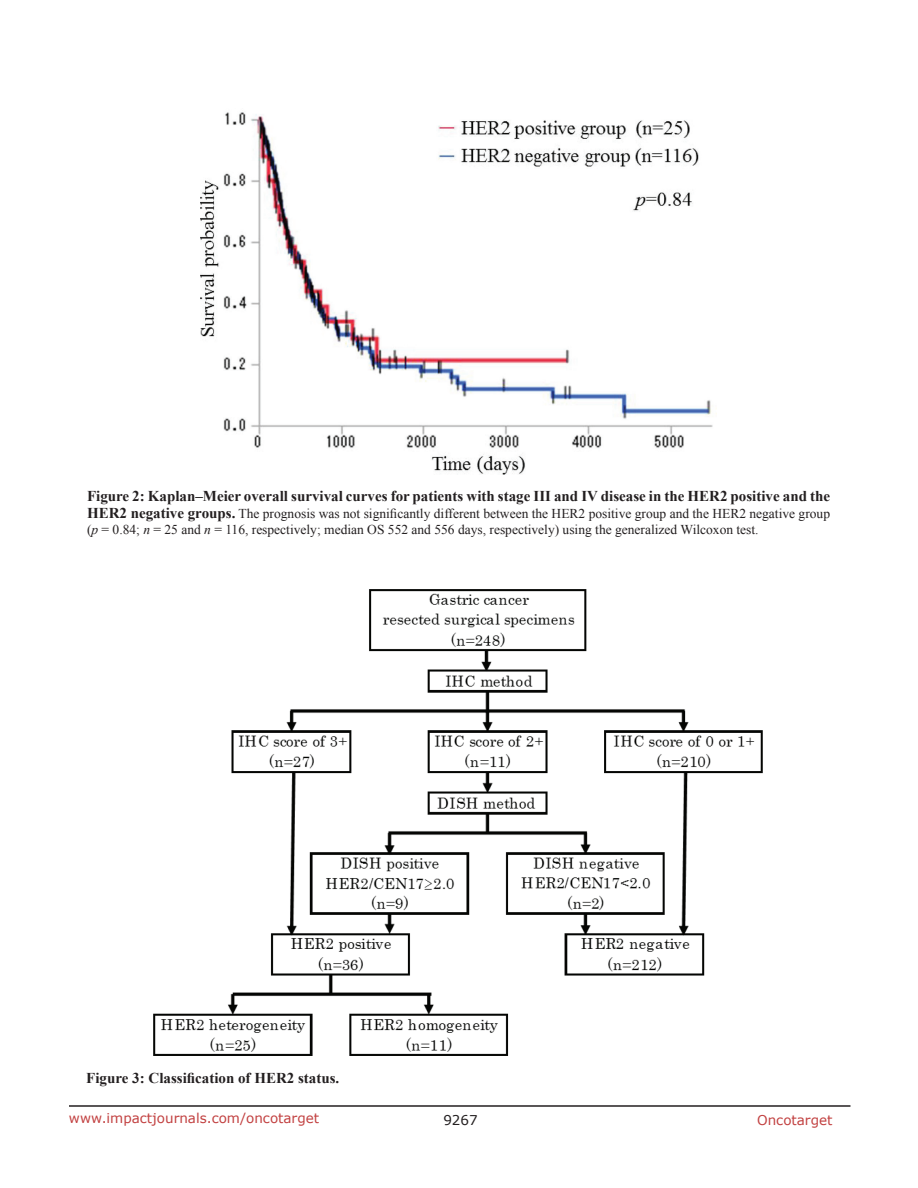
<style>
.page{position:relative;width:918px;height:1188px;background:#fff}
.page>*{position:absolute;margin:0;border:0;box-sizing:border-box;transform-origin:0 0}
.t1{font:700 15px "Times New Roman";color:#231f20}
.t2{font:13.5px/16.2px "Times New Roman";color:#231f20}
.t3{font:13.5px "Verdana";color:#c24141}
.t4{font:13.5px "Verdana";color:#231f20}
.s1{font-weight:700;font-size:15px}
.s2{font-style:italic}
</style>
<div class="page">
<hr style="left:69px;top:1105px;width:781px;height:2px;background:#231f20">
<img style="left:200px;top:112px;width:517px;height:362px">
<img style="left:153px;top:590px;width:609px;height:466px">
<p class="t1" style="left:87px;top:486px;width:745px">Figure 2: Kaplan–Meier overall survival curves for patients with stage III and IV disease in the HER2 positive and the</p>
<p class="t2" style="left:87px;top:505px;width:745px"><span class="s1">HER2 negative groups.</span> The prognosis was not significantly different between the HER2 positive group and the HER2 negative group (<span class="s2">p</span> = 0.84; <span class="s2">n</span> = 25 and <span class="s2">n</span> = 116, respectively; median OS 552 and 556 days, respectively) using the generalized Wilcoxon test.</p>
<p class="t1" style="left:86px;top:1067px;width:255px">Figure 3: Classification of HER2 status.</p>
<p class="t3" style="left:69px;top:1109px;width:252px">www.impactjournals.com/oncotarget</p>
<p class="t4" style="left:443px;top:1111px;width:36px">9267</p>
<p class="t3" style="left:757px;top:1111px;width:77px">Oncotarget</p>
</div>
